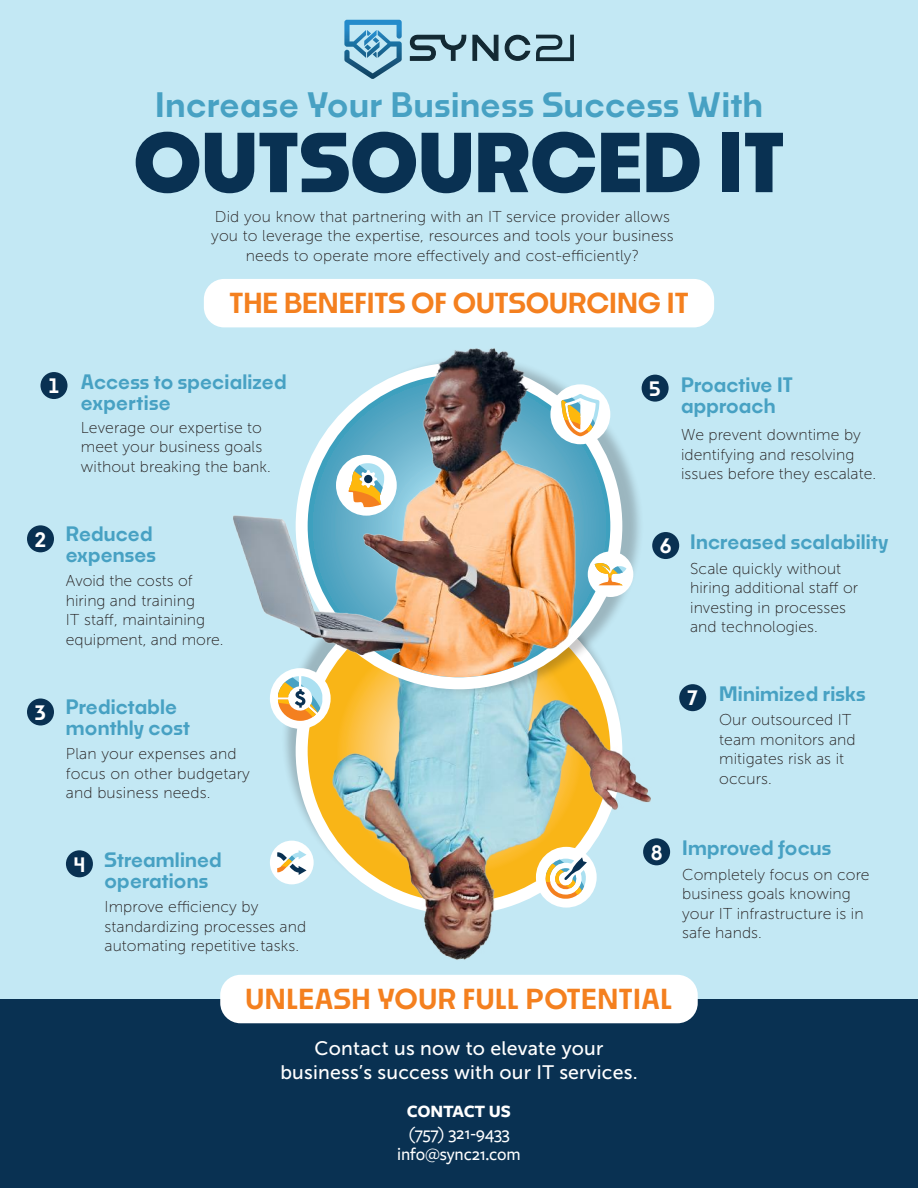
<style>
.page{position:relative;width:918px;height:1188px;background:#c3e8f4}
.page>*{position:absolute;margin:0;border:0;box-sizing:border-box;transform-origin:0 0}
.t1{font:700 79.2px "Noka";color:#093152}
.t2{font:600 33px "Noka";letter-spacing:.02em;color:#47a1c3}
.t3{font:600 27px "Noka";color:#f4801f}
.t4{font:600 27px "Noka";letter-spacing:.02em;color:#f4801f}
.t5{font:600 19.5px/21px "Noka";letter-spacing:.01em;color:#47a1c3}
.t6{font:19.5px/24px "Museo Sans 500";letter-spacing:.01em;color:#fff;text-align:center}
.t7{font:600 19.5px "Noka";color:#fff}
.t8{font:500 18px/21.6px "Freight Sans Pro";letter-spacing:-.01em;color:#fff;text-align:center}
.t9{font:700 18px "Freight Sans Pro";letter-spacing:-.02em;color:#fff}
.t10{font:15.75px/19.5px "Museo Sans 100";letter-spacing:.005em;color:#241f1f}
</style>
<div class="page">
<div style="left:281px;top:568px;width:342px;height:342px;background:#241f1f;opacity:.25"></div>
<img style="left:302px;top:697px;width:360px;height:278px">
<div style="left:301px;top:354px;width:343px;height:343px;background:#241f1f;opacity:.25"></div>
<img style="left:308px;top:375px;width:302px;height:302px;border-radius:151px">
<div style="left:0;top:999px;width:918px;height:189px;background:#093152"></div>
<div style="left:204px;top:279px;width:510px;height:48px;background:#fff;border-radius:20px"></div>
<div style="left:220px;top:975px;width:478px;height:48px;background:#fff;border-radius:20px"></div>
<img style="left:230px;top:327px;width:356px;height:334px">
<div style="left:336px;top:455px;width:61px;height:61px;background:#fff;border-radius:50%"></div>
<svg style="left:348px;top:463px;width:36px;height:44px"></svg>
<div style="left:364px;top:475px;width:8px;height:8px;background:#093152;border-radius:50%"></div>
<div style="left:270px;top:841px;width:44px;height:43px;background:#fff;border-radius:50%"></div>
<svg style="left:277px;top:850px;width:29px;height:25px"></svg>
<div style="left:270px;top:668px;width:61px;height:61px;background:#fff;border-radius:50%"></div>
<svg style="left:278px;top:676px;width:44px;height:45px"></svg>
<div style="left:588px;top:551px;width:45px;height:46px;background:#fff;border-radius:50%"></div>
<svg style="left:595px;top:563px;width:31px;height:22px"></svg>
<div style="left:550px;top:384px;width:60px;height:60px;background:#fff;border-radius:50%"></div>
<svg style="left:561px;top:394px;width:38px;height:42px"></svg>
<div style="left:40px;top:372px;width:28px;height:27px;background:#093152;border-radius:50%"></div>
<div style="left:27px;top:525px;width:27px;height:27px;background:#093152;border-radius:50%"></div>
<div style="left:536px;top:847px;width:61px;height:61px;background:#fff;border-radius:50%"></div>
<svg style="left:543px;top:857px;width:45px;height:42px"></svg>
<div style="left:27px;top:699px;width:27px;height:27px;background:#093152;border-radius:50%"></div>
<div style="left:66px;top:850px;width:27px;height:27px;background:#093152;border-radius:50%"></div>
<div style="left:642px;top:375px;width:27px;height:27px;background:#093152;border-radius:50%"></div>
<div style="left:652px;top:532px;width:27px;height:27px;background:#093152;border-radius:50%"></div>
<div style="left:679px;top:684px;width:27px;height:27px;background:#093152;border-radius:50%"></div>
<div style="left:643px;top:838px;width:27px;height:27px;background:#093152;border-radius:50%"></div>
<svg style="left:536px;top:35px;width:38px;height:26px"></svg>
<svg style="left:410px;top:35px;width:120px;height:26px"></svg>
<svg style="left:344px;top:20px;width:58px;height:59px"></svg>
<h2 class="t2" style="left:155px;top:84px;width:609px">Increase Your Business Success With</h2>
<h1 class="t1" style="left:133px;top:112px;width:653px">OUTSOURCED IT</h1>
<p class="t10" style="left:211px;top:207px;width:464px;text-align:center">Did you know that partnering with an IT service provider allows you to leverage the expertise, resources and tools your business needs to operate more effectively and cost-efficiently?</p>
<h3 class="t3" style="left:230px;top:286px;width:461px">THE BENEFITS OF OUTSOURCING IT</h3>
<p class="t7" style="left:48px;top:374px;width:13px">1</p>
<p class="t5" style="left:81px;top:371px;width:207px">Access to specialized expertise</p>
<p class="t10" style="left:81px;top:418px;width:191px">Leverage our expertise to meet your business goals without breaking the bank.</p>
<p class="t7" style="left:649px;top:376px;width:13px">5</p>
<p class="t5" style="left:681px;top:374px;width:113px">Proactive IT approach</p>
<p class="t10" style="left:681px;top:425px;width:197px">We prevent downtime by identifying and resolving issues before they escalate.</p>
<p class="t7" style="left:35px;top:527px;width:13px">2</p>
<p class="t7" style="left:35px;top:700px;width:13px">3</p>
<p class="t5" style="left:66px;top:522px;width:92px">Reduced expenses</p>
<p class="t10" style="left:66px;top:571px;width:159px">Avoid the costs of hiring and training<br>IT staff, maintaining equipment, and more.</p>
<p class="t5" style="left:66px;top:695px;width:125px">Predictable monthly cost</p>
<p class="t10" style="left:66px;top:744px;width:186px">Plan your expenses and focus on other budgetary and business needs.</p>
<p class="t7" style="left:660px;top:534px;width:13px">6</p>
<p class="t5" style="left:690px;top:531px;width:200px">Increased scalability</p>
<p class="t10" style="left:690px;top:559px;width:170px">Scale quickly without hiring additional staff or investing in processes and technologies.</p>
<p class="t7" style="left:687px;top:686px;width:13px">7</p>
<p class="t5" style="left:719px;top:683px;width:148px">Minimized risks</p>
<p class="t10" style="left:719px;top:710px;width:138px">Our outsourced IT team monitors and mitigates risk as it occurs.</p>
<p class="t7" style="left:73px;top:852px;width:13px">4</p>
<p class="t5" style="left:105px;top:849px;width:119px">Streamlined operations</p>
<p class="t10" style="left:105px;top:897px;width:203px">Improve efficiency by standardizing processes and automating repetitive tasks.</p>
<p class="t7" style="left:651px;top:840px;width:13px">8</p>
<p class="t5" style="left:682px;top:836px;width:151px">Improved focus</p>
<p class="t10" style="left:682px;top:865px;width:189px">Completely focus on core business goals knowing your IT infrastructure is in safe hands.</p>
<h3 class="t4" style="left:246px;top:982px;width:428px">UNLEASH YOUR FULL POTENTIAL</h3>
<p class="t6" style="left:280px;top:1036px;width:359px">Contact us now to elevate your business’s success with our IT services.</p>
<p class="t9" style="left:407px;top:1099px;width:106px">CONTACT US</p>
<p class="t8" style="left:397px;top:1121px;width:125px">(757) 321-9433 info@sync21.com</p>
</div>
